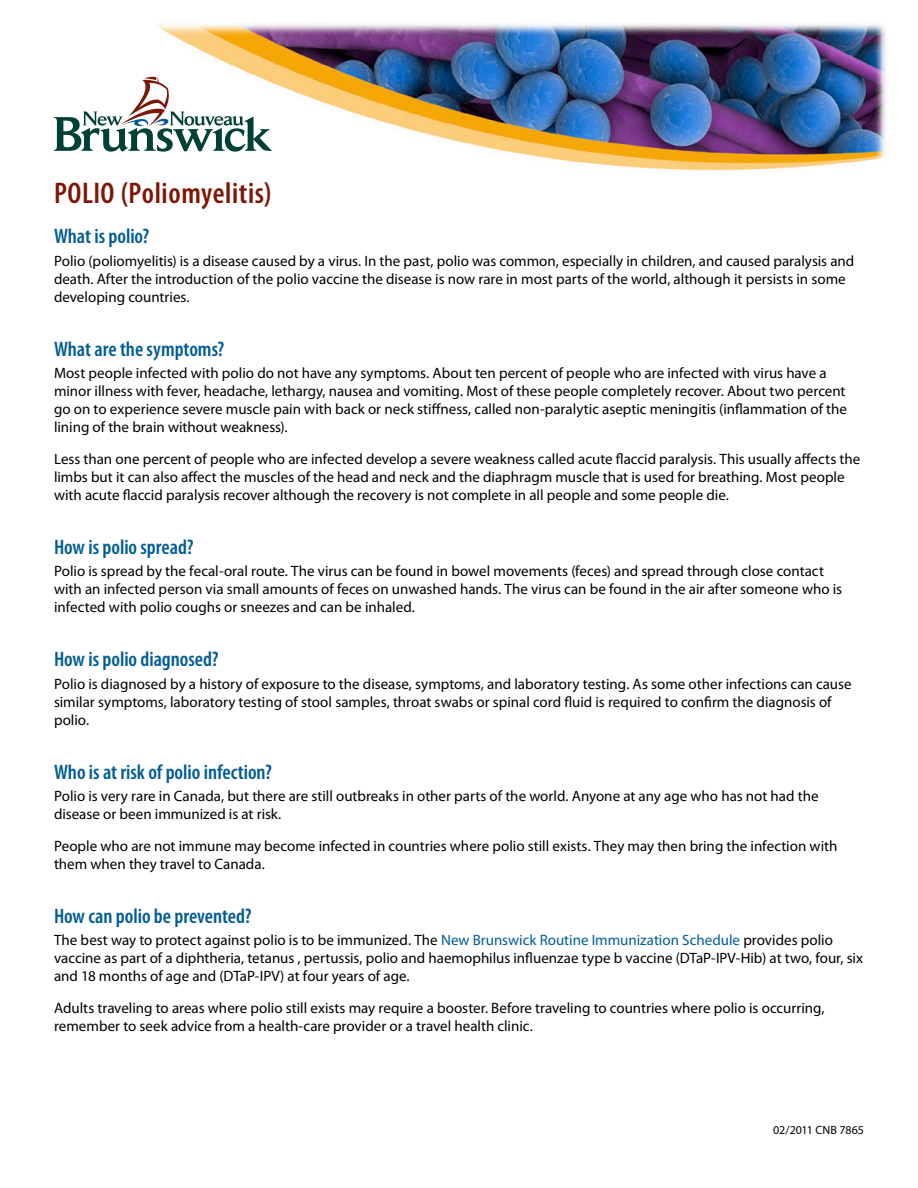
<style>
.page{position:relative;width:918px;height:1188px;background:#fff}
.page>*{position:absolute;margin:0;border:0;box-sizing:border-box;transform-origin:0 0}
.head_1{font:600 condensed 30px "Myriad Pro";letter-spacing:.02em;color:#7d1705}
.head_2{font:600 condensed 21px "Myriad Pro";color:#005c96}
.text{font:15px/18px "Myriad Pro";color:#000}
.text-2{font:12px "Myriad Pro";letter-spacing:-.005em;color:#000}
.s1{color:#005c96}
</style>
<div class="page">
<img style="left:157px;top:23px;width:729px;height:148px">
<svg style="left:54px;top:76px;width:218px;height:76px"></svg>
<p class="head_1" style="left:54px;top:176px;width:219px">POLIO (Poliomyelitis)</p>
<p class="head_2" style="left:54px;top:225px;width:97px">What is polio?</p>
<p class="text" style="left:54px;top:251px;width:802px">Polio (poliomyelitis) is a disease caused by a virus. In the past, polio was common, especially in children, and caused paralysis and death. After the introduction of the polio vaccine the disease is now rare in most parts of the world, although it persists in some developing countries.</p>
<p class="head_2" style="left:54px;top:337px;width:172px">What are the symptoms?</p>
<p class="text" style="left:54px;top:364px;width:795px">Most people infected with polio do not have any symptoms. About ten percent of people who are infected with virus have a minor illness with fever, headache, lethargy, nausea and vomiting. Most of these people completely recover. About two percent go on to experience severe muscle pain with back or neck stiffness, called non-paralytic aseptic meningitis (inflammation of the lining of the brain without weakness).</p>
<p class="text" style="left:54px;top:449px;width:808px">Less than one percent of people who are infected develop a severe weakness called acute flaccid paralysis. This usually affects the limbs but it can also affect the muscles of the head and neck and the diaphragm muscle that is used for breathing. Most people with acute flaccid paralysis recover although the recovery is not complete in all people and some people die.</p>
<p class="head_2" style="left:54px;top:535px;width:141px">How is polio spread?</p>
<p class="text" style="left:54px;top:562px;width:790px">Polio is spread by the fecal-oral route. The virus can be found in bowel movements (feces) and spread through close contact with an infected person via small amounts of feces on unwashed hands. The virus can be found in the air after someone who is infected with polio coughs or sneezes and can be inhaled.</p>
<p class="head_2" style="left:54px;top:648px;width:166px">How is polio diagnosed?</p>
<p class="text" style="left:54px;top:674px;width:799px">Polio is diagnosed by a history of exposure to the disease, symptoms, and laboratory testing. As some other infections can cause similar symptoms, laboratory testing of stool samples, throat swabs or spinal cord fluid is required to confirm the diagnosis of polio.</p>
<p class="head_2" style="left:54px;top:760px;width:219px">Who is at risk of polio infection?</p>
<p class="text" style="left:54px;top:787px;width:766px">Polio is very rare in Canada, but there are still outbreaks in other parts of the world. Anyone at any age who has not had the disease or been immunized is at risk.</p>
<p class="text" style="left:54px;top:836px;width:785px">People who are not immune may become infected in countries where polio still exists. They may then bring the infection with them when they travel to Canada.</p>
<p class="head_2" style="left:54px;top:904px;width:199px">How can polio be prevented?</p>
<p class="text" style="left:54px;top:931px;width:811px">The best way to protect against polio is to be immunized. The <span class="s1">New Brunswick Routine Immunization Schedule</span> provides polio vaccine as part of a diphtheria, tetanus , pertussis, polio and haemophilus influenzae type b vaccine (DTaP-IPV-Hib) at two, four, six and 18 months of age and (DTaP-IPV) at four years of age.</p>
<p class="text" style="left:54px;top:998px;width:772px">Adults traveling to areas where polio still exists may require a booster. Before traveling to countries where polio is occurring, remember to seek advice from a health-care provider or a travel health clinic.</p>
<p class="text-2" style="left:773px;top:1123px;width:92px">02/2011 CNB 7865</p>
</div>
